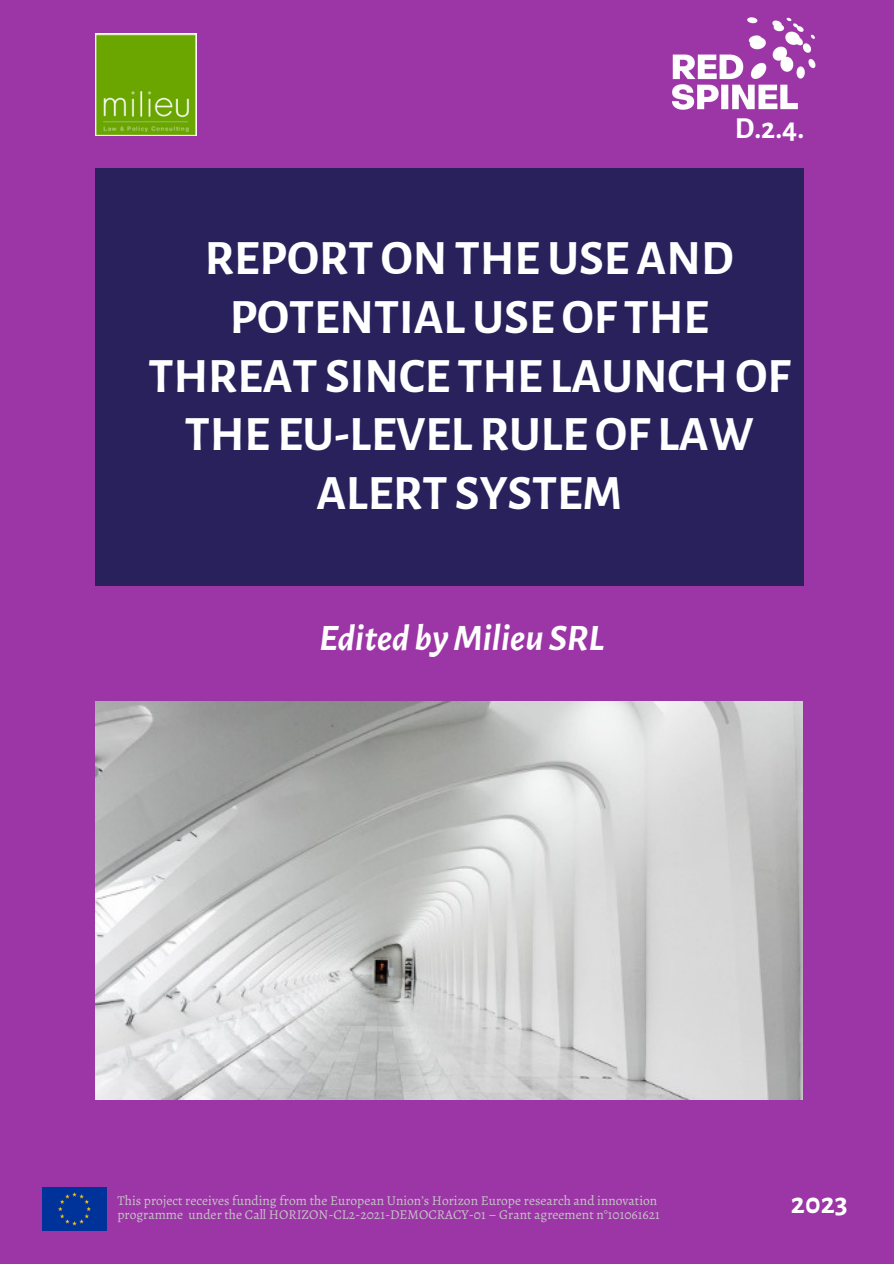
<style>
.page{position:relative;width:894px;height:1264px;background:#fff}
.page>*{position:absolute;margin:0;border:0;box-sizing:border-box;transform-origin:0 0}
.t1{font:700 49.65px/58.7px "Alegreya Sans";color:#fff;text-align:center}
.t2{font:italic 700 37.5px "Alegreya Sans";color:#fff}
.t3{font:700 30px "Alegreya Sans SC";color:#fff}
.t4{font:13.5px/13.5px "Alegreya";color:#c5c5c5}
</style>
<div class="page">
<div style="left:0;top:0;width:893px;height:1263px;background:#9c35a6"></div>
<div style="left:96px;top:168px;width:707px;height:418px;background:#29215c"></div>
<img style="left:672px;top:17px;width:144px;height:93px">
<img style="left:43px;top:1187px;width:64px;height:43px">
<img style="left:96px;top:34px;width:101px;height:101px">
<img style="left:96px;top:701px;width:706px;height:398px">
<p class="t3" style="left:734px;top:114px;width:71px">D.2.4.</p>
<p class="t1" style="left:148px;top:230px;width:643px">REPORTONTHEUSE AND<br>POTENTIALUSEOF THE<br>THREAT SINCE THE LAUNCHOF<br>THE EU-LEVEL RULEOF LAW<br>ALERT SYSTEM</p>
<h4 class="t2" style="left:319px;top:620px;width:286px">Edited byMilieu SRL</h4>
<h1 class="t4" style="left:117px;top:1194px;width:543px">This project receives funding from the European Union’s Horizon Europe research and innovation programme under the Call HORIZON-CL2-2021-DEMOCRACY-01 – Grant agreement n°101061621</h1>
<p class="t3" style="left:790px;top:1188px;width:58px">2023</p>
</div>
